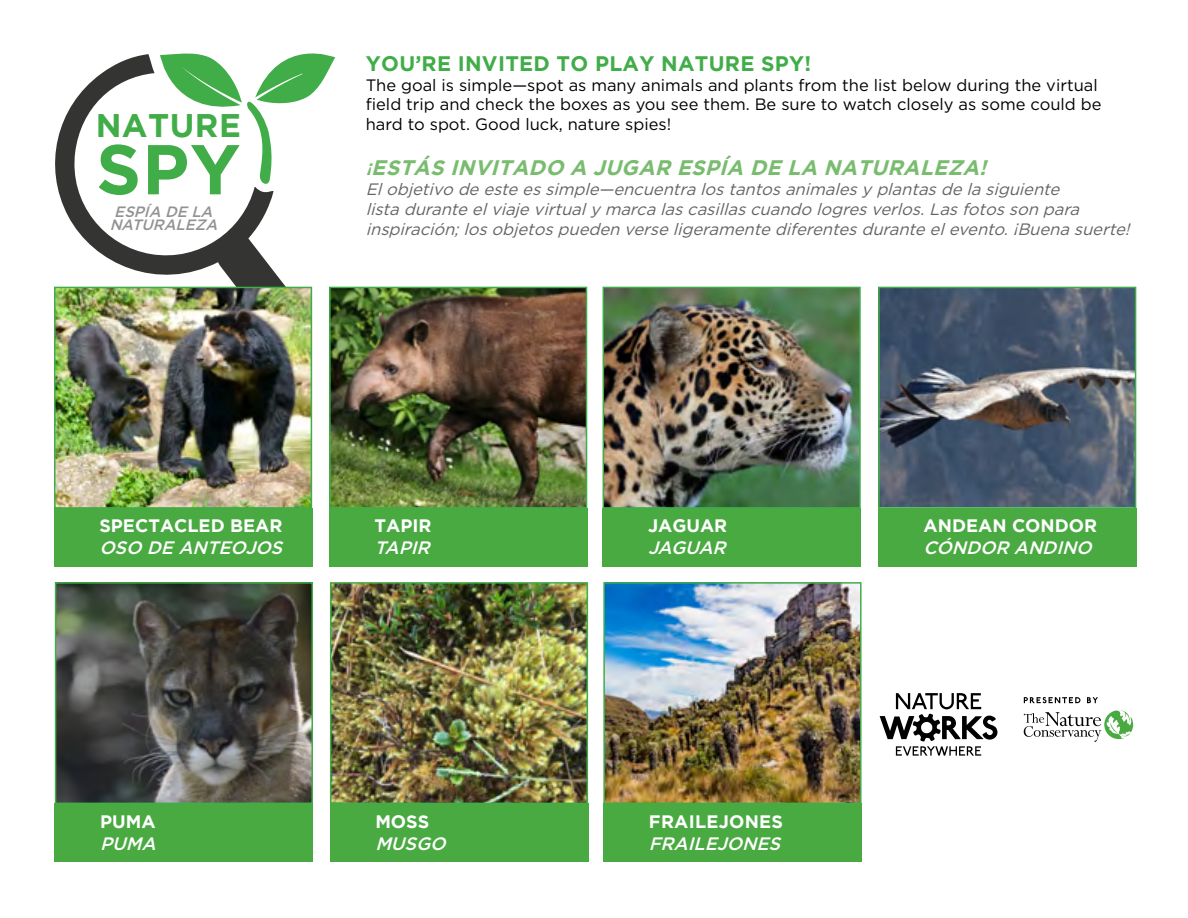
<style>
.page{position:relative;width:1188px;height:918px;background:#fff}
.page>*{position:absolute;margin:0;border:0;box-sizing:border-box;transform-origin:0 0}
.t1{font:700 70.35px "Gotham";color:#41ad49}
.t2{font:700 32.7px "Gotham";letter-spacing:.015em;color:#41ad49}
.t3{font:italic 700 21px "Gotham";color:#79bc6f}
.t4{font:700 21px "Gotham";letter-spacing:.015em;color:#41ad49}
.t5{font:700 18px "Gotham";color:#fff}
.t6{font:italic 500 18px "Gotham";color:#fff}
.t7{font:italic 500 18px "Gotham";color:#fff}
.t8{font:700 18px "Gotham";letter-spacing:.015em;color:#fff}
.t9{font:italic 16.5px/19.8px "Gotham";color:#636466}
.t10{font:16.5px/19.8px "Gotham";color:#000}
.t11{font:italic 500 15px/13.5px "Gotham";color:#6d6e71;text-align:center}
.s1{font-size:16.5px}
</style>
<div class="page">
<svg style="left:54px;top:54px;width:253px;height:233px"></svg>
<svg style="left:160px;top:53px;width:175px;height:131px"></svg>
<svg style="left:1024px;top:710px;width:109px;height:32px"></svg>
<svg style="left:880px;top:693px;width:117px;height:63px"></svg>
<svg style="left:1024px;top:697px;width:57px;height:6px"></svg>
<svg style="left:1087px;top:697px;width:11px;height:6px"></svg>
<div style="left:54px;top:508px;width:258px;height:59px;background:#49aa42"></div>
<img style="left:57px;top:290px;width:252px;height:216px">
<div style="left:54px;top:287px;width:258px;height:222px;border:2px solid #41ad49"></div>
<div style="left:329px;top:508px;width:258px;height:59px;background:#49aa42"></div>
<img style="left:332px;top:290px;width:252px;height:216px">
<div style="left:329px;top:287px;width:258px;height:222px;border:2px solid #41ad49"></div>
<div style="left:603px;top:508px;width:258px;height:59px;background:#49aa42"></div>
<img style="left:606px;top:290px;width:252px;height:216px">
<div style="left:603px;top:287px;width:258px;height:222px;border:2px solid #41ad49"></div>
<div style="left:878px;top:508px;width:258px;height:59px;background:#49aa42"></div>
<img style="left:881px;top:290px;width:252px;height:216px">
<div style="left:878px;top:287px;width:258px;height:222px;border:2px solid #41ad49"></div>
<div style="left:55px;top:803px;width:258px;height:59px;background:#49aa42"></div>
<img style="left:58px;top:585px;width:252px;height:216px">
<div style="left:55px;top:582px;width:258px;height:222px;border:2px solid #41ad49"></div>
<div style="left:330px;top:803px;width:258px;height:59px;background:#49aa42"></div>
<img style="left:333px;top:585px;width:252px;height:216px">
<div style="left:330px;top:582px;width:258px;height:222px;border:2px solid #41ad49"></div>
<div style="left:603px;top:803px;width:259px;height:59px;background:#49aa42"></div>
<img style="left:606px;top:585px;width:253px;height:216px">
<div style="left:603px;top:582px;width:259px;height:222px;border:2px solid #41ad49"></div>
<h2 class="t2" style="left:96px;top:106px;width:147px">NATURE</h2>
<h1 class="t1" style="left:96px;top:129px;width:146px">SPY</h1>
<p class="t11" style="left:109px;top:204px;width:114px">ESPÍA DE LA<br>NATURALEZA</p>
<p class="t4" style="left:366px;top:51px;width:447px">YOU’RE INVITED TO PLAY NATURE SPY!</p>
<p class="t10" style="left:366px;top:75px;width:737px">The goal is simple—spot as many animals and plants from the list below during the virtual field trip and check the boxes as you see them. Be sure to watch closely as some could be hard to spot. Good luck, nature spies!</p>
<p class="t3" style="left:366px;top:156px;width:628px"><span class="s1">¡</span>ESTÁS INVITADO A JUGAR ESPÍA DE LA NATURALEZA!</p>
<p class="t9" style="left:366px;top:179px;width:771px">Elobjetivo deesteessimple—encuentralostantosanimalesyplantasdelasiguiente listaduranteelviajevirtualymarcalascasillascuando logresverlos.Lasfotossonpara inspiración;losobjetospuedenverseligeramentediferentesduranteelevento.¡Buenasuerte!</p>
<p class="t5" style="left:99px;top:516px;width:185px">SPECTACLED BEAR</p>
<p class="t6" style="left:99px;top:536px;width:190px">OSO DE ANTEOJOS</p>
<p class="t5" style="left:375px;top:516px;width:58px">TAPIR</p>
<p class="t6" style="left:375px;top:536px;width:63px">TAPIR</p>
<p class="t5" style="left:100px;top:811px;width:57px">PUMA</p>
<p class="t6" style="left:100px;top:831px;width:63px">PUMA</p>
<p class="t5" style="left:375px;top:811px;width:55px">MOSS</p>
<p class="t7" style="left:375px;top:831px;width:78px">MUSGO</p>
<p class="t5" style="left:648px;top:516px;width:81px">JAGUAR</p>
<p class="t6" style="left:648px;top:536px;width:85px">JAGUAR</p>
<p class="t8" style="left:649px;top:811px;width:136px">FRAILEJONES</p>
<p class="t7" style="left:649px;top:831px;width:139px">FRAILEJONES</p>
<p class="t5" style="left:924px;top:516px;width:175px">ANDEAN CONDOR</p>
<p class="t7" style="left:924px;top:536px;width:176px">CÓNDOR ANDINO</p>
</div>
